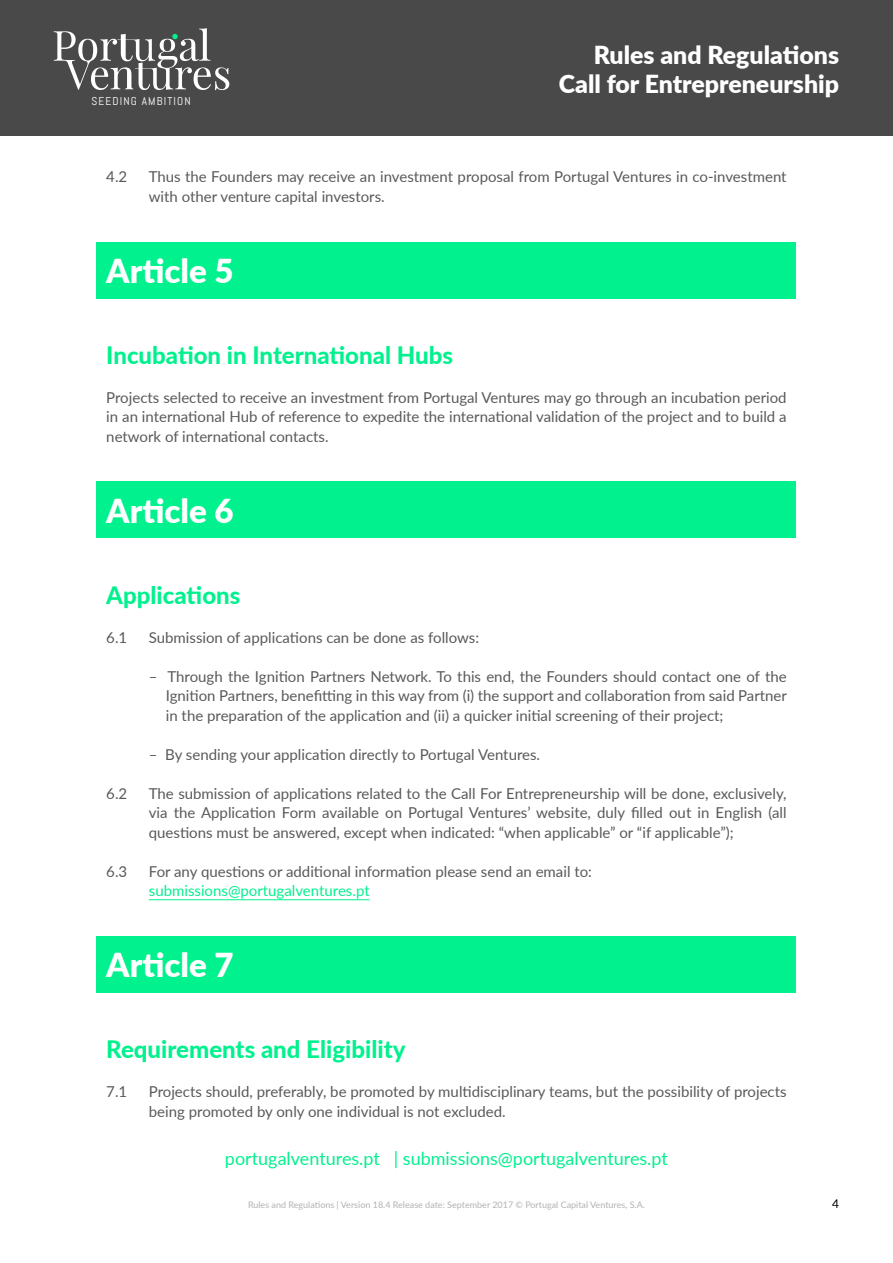
<style>
.page{position:relative;width:893px;height:1263px;background:#fff}
.page>*{position:absolute;margin:0;border:0;box-sizing:border-box;transform-origin:0 0}
.t1{font:900 33px "Lato";color:#fff}
.t2{font:900 24.9px/29.8px "Lato";color:#fff;text-align:right}
.t3{font:800 24px "Lato";color:#00f18d}
.t4{font:18px "Lato";color:#00f18d}
.t5{font:15px/19.5px "Lato";color:#595959;text-align:justify}
.t6{font:15px "Lato";color:#00f18d}
.t7{font:12px "Lato";color:#000}
.t8{font:11.4px "Abel";letter-spacing:.1em;color:#fff}
.t9{font:9px "Lato";color:#b3b2b2}
</style>
<div class="page">
<div style="left:1px;top:1px;width:892px;height:135px;background:#494949"></div>
<svg style="left:54px;top:28px;width:175px;height:62px"></svg>
<div style="left:97px;top:242px;width:699px;height:57px;background:#00f18d"></div>
<div style="left:97px;top:481px;width:699px;height:57px;background:#00f18d"></div>
<div style="left:97px;top:937px;width:699px;height:56px;background:#00f18d"></div>
<hr style="left:149px;top:899px;width:221px;height:1px;background:#00f18d">
<p class="t8" style="left:91px;top:94px;width:101px">SEEDING AMBITION</p>
<h2 class="t2" style="left:559px;top:38px;width:282px">Rules and Regulations<br>Call for Entrepreneurship</h2>
<p class="t5" style="left:106px;top:166px;width:22px">4.2</p>
<p class="t5" style="left:149px;top:166px;width:639px">Thus the Founders may receive an investment proposal from Portugal Ventures in co-investment with other venture capital investors.</p>
<h1 class="t1" style="left:106px;top:246px;width:129px">Article 5</h1>
<h3 class="t3" style="left:106px;top:337px;width:348px">Incubation in International Hubs</h3>
<p class="t5" style="left:106px;top:387px;width:682px">Projects selected to receive an investment from Portugal Ventures may go through an incubation period in an international Hub of reference to expedite the international validation of the project and to build a network of international contacts.</p>
<h1 class="t1" style="left:106px;top:486px;width:129px">Article 6</h1>
<h3 class="t3" style="left:106px;top:577px;width:136px">Applications</h3>
<p class="t5" style="left:106px;top:627px;width:22px">6.1</p>
<p class="t5" style="left:149px;top:627px;width:332px">Submission of applications can be done as follows:</p>
<p class="t5" style="left:166px;top:666px;width:623px;text-indent:-17px">– Through the Ignition Partners Network. To this end, the Founders should contact one of the Ignition Partners, benefitting in this way from (i) the support and collaboration from said Partner in the preparation of the application and (ii) a quicker initial screening of their project;</p>
<p class="t5" style="left:149px;top:744px;width:393px">– By sending your application directly to Portugal Ventures.</p>
<p class="t5" style="left:106px;top:783px;width:22px">6.2</p>
<p class="t5" style="left:149px;top:783px;width:639px">The submission of applications related to the Call For Entrepreneurship will be done, exclusively, via the Application Form available on Portugal Ventures’ website, duly filled out in English (all questions must be answered, except when indicated: “when applicable” or “if applicable”);</p>
<p class="t5" style="left:106px;top:861px;width:22px">6.3</p>
<p class="t5" style="left:149px;top:861px;width:445px">For any questions or additional information please send an email to:</p>
<p class="t6" style="left:149px;top:880px;width:222px">submissions@portugalventures.pt</p>
<h1 class="t1" style="left:106px;top:940px;width:129px">Article 7</h1>
<h3 class="t3" style="left:106px;top:1032px;width:301px">Requirements and Eligibility</h3>
<p class="t5" style="left:106px;top:1081px;width:22px">7.1</p>
<p class="t5" style="left:149px;top:1081px;width:639px">Projects should, preferably, be promoted by multidisciplinary teams, but the possibility of projects being promoted by only one individual is not excluded.</p>
<p class="t4" style="left:225px;top:1145px;width:444px">portugalventures.pt | submissions@portugalventures.pt</p>
<p class="t9" style="left:248px;top:1198px;width:398px">Rules and Regulations | Version 18.4 Release date: September 2017 © Portugal Capital Ventures, S.A.</p>
<p class="t7" style="left:832px;top:1195px;width:8px">4</p>
</div>
